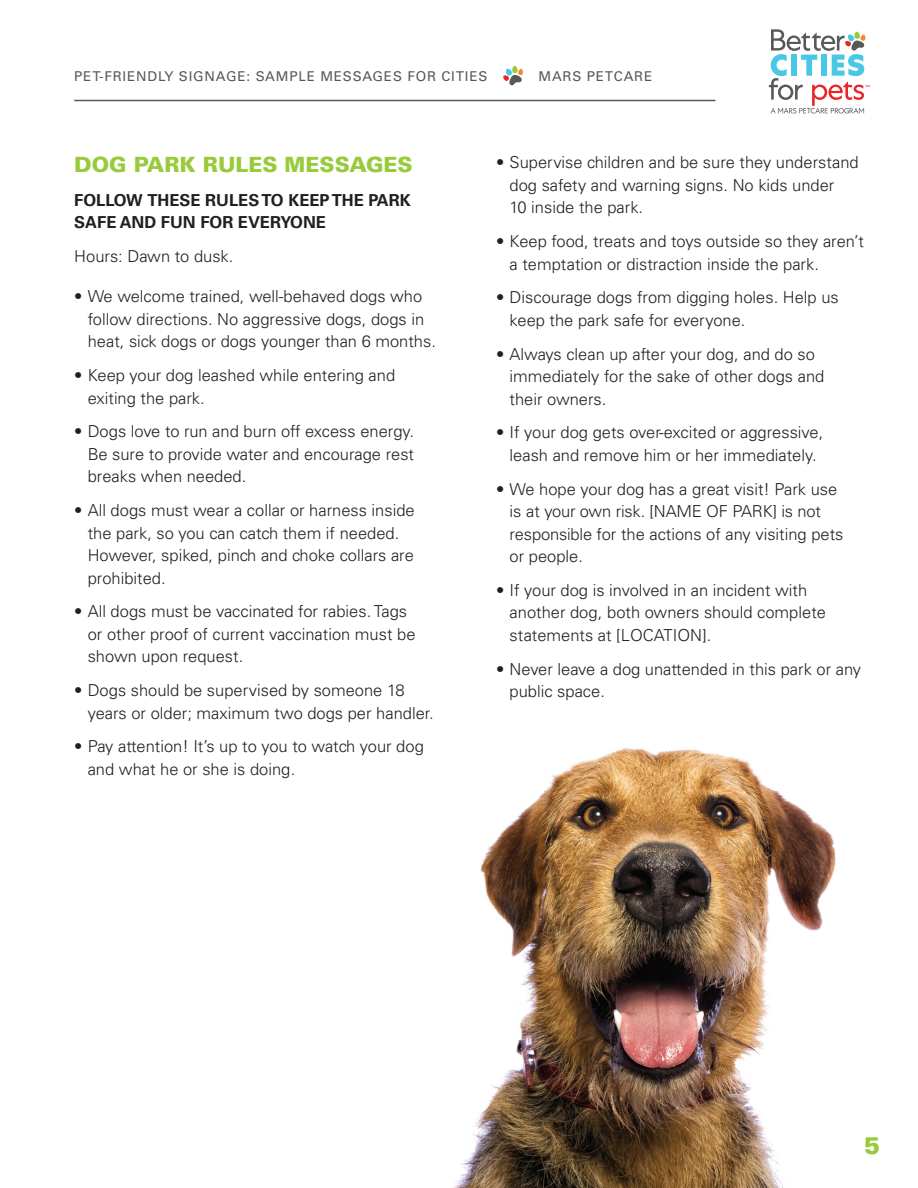
<style>
.page{position:relative;width:918px;height:1188px;background:#fff}
.page>*{position:absolute;margin:0;border:0;box-sizing:border-box;transform-origin:0 0}
.t1{font:900 24px "Univers";color:#99ca3b}
.t2{font:900 21px "Univers";color:#99ca3b}
.t3{font:300 16.5px/22.5px "Univers";color:#231f20}
.t4{font:700 16.5px/22.5px "Univers";color:#231f20}
.t5{font:13.5px "Univers";letter-spacing:.06em;color:#57585a}
</style>
<div class="page">
<svg style="left:503px;top:66px;width:20px;height:20px"></svg>
<hr style="left:74px;top:100px;width:642px;height:1px;background:#57585a">
<svg style="left:769px;top:29px;width:101px;height:84px"></svg>
<img style="left:454px;top:748px;width:382px;height:440px">
<p class="t5" style="left:74px;top:68px;width:415px">PET-FRIENDLY SIGNAGE: SAMPLE MESSAGES FOR CITIES</p>
<p class="t5" style="left:538px;top:68px;width:115px">MARS PETCARE</p>
<p class="t2" style="left:74px;top:151px;width:340px">DOG PARK RULES MESSAGES</p>
<p class="t4" style="left:74px;top:189px;width:338px">FOLLOW THESE RULES TO KEEP THE PARK<br>SAFE AND FUN FOR EVERYONE</p>
<p class="t3" style="left:74px;top:245px;width:161px">Hours: Dawn to dusk.</p>
<p class="t3" style="left:88px;top:285px;width:350px;text-indent:-13px">• We welcome trained, well-behaved dogs who follow directions. No aggressive dogs, dogs in heat, sick dogs or dogs younger than 6 months.</p>
<p class="t3" style="left:88px;top:364px;width:309px;text-indent:-13px">• Keep your dog leashed while entering and exiting the park.</p>
<p class="t3" style="left:88px;top:420px;width:328px;text-align:justify;text-indent:-13px">• Dogs love to run and burn off excess energy.<br>Be sure to provide water and encourage rest breaks when needed.</p>
<p class="t3" style="left:88px;top:499px;width:329px;text-indent:-13px">• All dogs must wear a collar or harness inside the park, so you can catch them if needed.<br>However, spiked, pinch and choke collars are prohibited.</p>
<p class="t3" style="left:88px;top:600px;width:329px;text-indent:-13px">• All dogs must be vaccinated for rabies. Tags or other proof of current vaccination must be shown upon request.</p>
<p class="t3" style="left:88px;top:679px;width:347px;text-indent:-13px">• Dogs should be supervised by someone 18 years or older; maximum two dogs per handler.</p>
<p class="t3" style="left:88px;top:735px;width:338px;text-indent:-13px">• Pay attention! It’s up to you to watch your dog and what he or she is doing.</p>
<p class="t3" style="left:510px;top:151px;width:351px;text-indent:-13px">• Supervise children and be sure they understand dog safety and warning signs. No kids under<br>10 inside the park.</p>
<p class="t3" style="left:510px;top:230px;width:356px;text-indent:-13px">• Keep food, treats and toys outside so they aren’t a temptation or distraction inside the park.</p>
<p class="t3" style="left:510px;top:286px;width:331px;text-indent:-13px">• Discourage dogs from digging holes. Help us keep the park safe for everyone.</p>
<p class="t3" style="left:510px;top:343px;width:316px;text-indent:-13px">• Always clean up after your dog, and do so immediately for the sake of other dogs and their owners.</p>
<p class="t3" style="left:496px;top:421px;width:329px;text-align:center">• If your dog gets over-excited or aggressive, leash and remove him or her immediately.</p>
<p class="t3" style="left:510px;top:478px;width:335px;text-indent:-13px">• We hope your dog has a great visit! Park use is at your own risk. [NAME OF PARK] is not responsible for the actions of any visiting pets or people.</p>
<p class="t3" style="left:510px;top:579px;width:318px;text-indent:-13px">• If your dog is involved in an incident with another dog, both owners should complete statements at [LOCATION].</p>
<p class="t3" style="left:510px;top:658px;width:353px;text-indent:-13px">• Never leave a dog unattended in this park or any public space.</p>
<h1 class="t1" style="left:864px;top:1130px;width:18px">5</h1>
</div>
